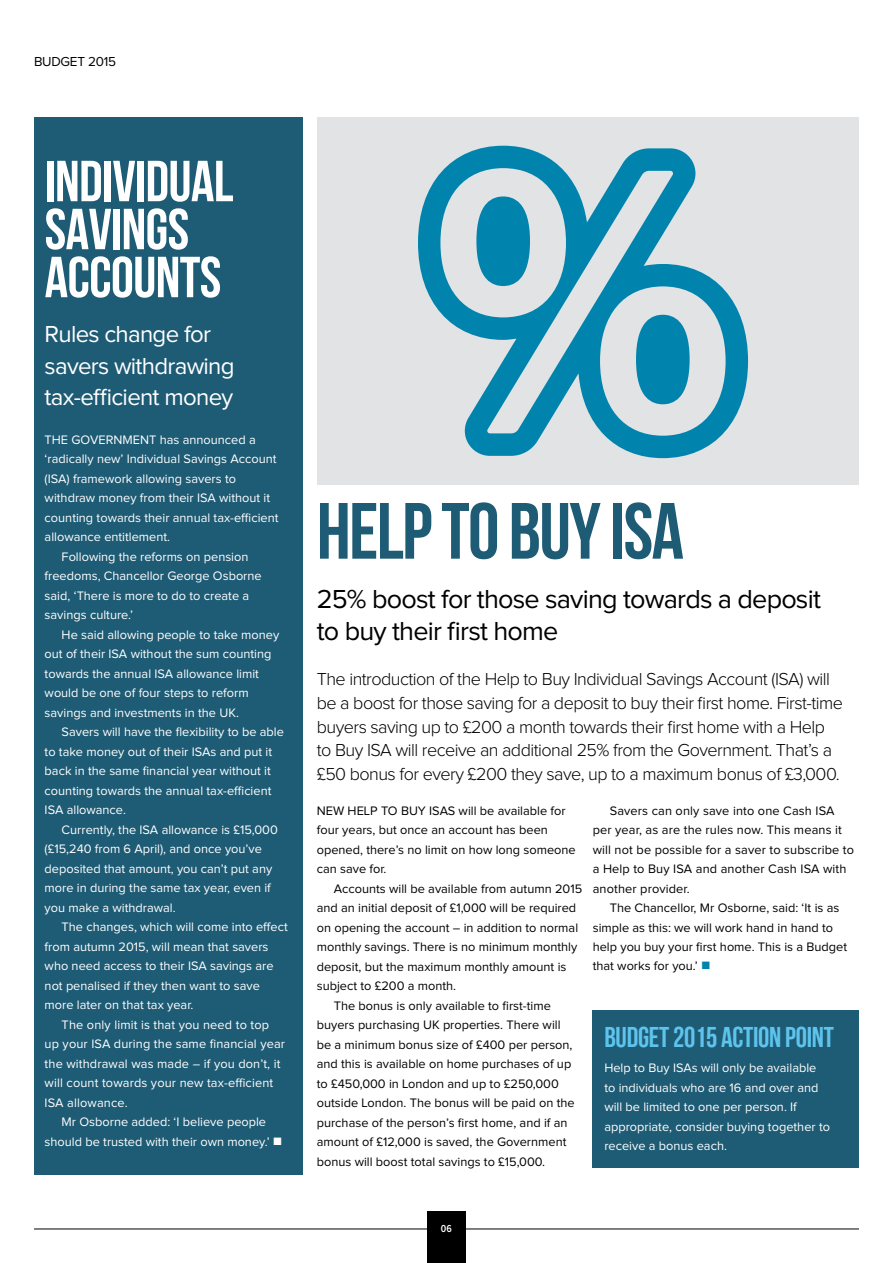
<style>
.page{position:relative;width:893px;height:1263px;background:#fff}
.page>*{position:absolute;margin:0;border:0;box-sizing:border-box;transform-origin:0 0}
.t1{font:79.5px "Bebas Neue";letter-spacing:-.02em;color:#1e5b74}
.t2{font:57.75px/48px "Bebas Neue";letter-spacing:-.01em;color:#fff}
.t3{font:28.5px "Bebas Neue";letter-spacing:-.01em;color:#5ec4ed}
.t4{font:27px/31.5px "Proxima Nova";letter-spacing:-.03em;color:#000}
.t5{font:24px/31.5px "Proxima Nova";letter-spacing:-.03em;color:#fff}
.t6{font:300 18px/24px "Proxima Nova";letter-spacing:-.03em;color:#000}
.t7{font:13.5px "Proxima Nova";letter-spacing:-.02em;color:#000}
.t8{font:12.75px/19.5px "Proxima Nova";color:#fff}
.t9{font:12.75px/19.5px "Proxima Nova";color:#000}
.t10{font:600 10.5px "Proxima Nova Cond";color:#fff}
.s1{color:#0084ae}
</style>
<div class="page">
<div style="left:317px;top:117px;width:542px;height:368px;background:#e2e3e4"></div>
<div style="left:34px;top:117px;width:269px;height:1057px;background:#1e5b74"></div>
<hr style="left:34px;top:1228px;width:825px;height:1px;background:#000">
<div style="left:427px;top:1212px;width:39px;height:51px;background:#000"></div>
<div style="left:593px;top:1010px;width:266px;height:157px;background:#1e5b74"></div>
<svg style="left:418px;top:146px;width:330px;height:312px"></svg>
<p class="t7" style="left:34px;top:55px;width:10px">BUD</p>
<p class="t7" style="left:61px;top:55px;width:57px">GET 2015</p>
<h2 class="t2" style="left:45px;top:156px;width:190px">INDIVIDUAL<br>SAVINGS<br>ACCOUNTS</h2>
<h3 class="t5" style="left:45px;top:319px;width:191px">Rules change for savers withdrawing tax-efficient money</h3>
<p class="t8" style="left:45px;top:430px;width:233px">The Government has announced a ‘radically new’ I ndividual Savings Account (ISA) framework allowing savers to withdraw money from their ISA</p>
<p class="t8" style="left:219px;top:489px;width:52px">without it</p>
<p class="t8" style="left:45px;top:508px;width:235px">counting towards their annual tax-efficient</p>
<p class="t8" style="left:45px;top:528px;width:127px">allowance entitlement.</p>
<p class="t8" style="left:62px;top:547px;width:188px">Following the reforms on pension</p>
<p class="t8" style="left:45px;top:567px;width:219px">freedoms, Chancellor George Osborne</p>
<p class="t8" style="left:45px;top:586px;width:206px">said, ‘There is more to do to create a</p>
<p class="t8" style="left:45px;top:606px;width:90px">savings culture.’</p>
<p class="t8" style="left:62px;top:625px;width:219px">He said allowing people to take money</p>
<p class="t8" style="left:45px;top:645px;width:71px">out of their ISA</p>
<p class="t8" style="left:45px;top:645px;width:228px;text-indent:86px">without the sum counting towards the annual ISA</p>
<p class="t8" style="left:45px;top:664px;width:216px;text-indent:132px">allowance limit would be one of four steps to reform savings and investments in the UK.</p>
<p class="t8" style="left:45px;top:723px;width:241px;text-indent:17px">Savers will have the flexibility to be able to take money out of their ISAs and put it back in the same financial year without it counting towards the annual tax-efficient<br>ISA</p>
<p class="t8" style="left:62px;top:801px;width:85px;text-indent:5px">allowance.<br>Currently, the ISA</p>
<p class="t8" style="left:45px;top:820px;width:235px;text-indent:117px">allowance is £15,000 (£15,240 from 6 April), and once you’ve deposited that amount, you can’t put any more in during the same tax year, even if you make a withdrawal.</p>
<p class="t8" style="left:45px;top:918px;width:245px;text-indent:17px">The changes, which will come into effect from autumn 2015, will mean that savers who need access to their ISA</p>
<p class="t8" style="left:45px;top:957px;width:231px;text-indent:166px">savings are not penalised if they then want to save more later on that tax year.</p>
<p class="t8" style="left:45px;top:1015px;width:226px;text-indent:17px">The only limit is that you need to top up your ISA</p>
<p class="t8" style="left:45px;top:1035px;width:242px;text-indent:69px">during the same financial year the withdrawal was made – if you don’t, it will count towards your new tax-efficient<br>ISA</p>
<p class="t8" style="left:67px;top:1093px;width:62px">allowance.</p>
<p class="t8" style="left:62px;top:1113px;width:206px">M r Osborne added: ‘I believe people</p>
<p class="t8" style="left:45px;top:1132px;width:239px">should be trusted with their own money.’ ■</p>
<h1 class="t1" style="left:317px;top:488px;width:369px">HELP TO BUY ISA</h1>
<h3 class="t4" style="left:317px;top:585px;width:506px">25% boost for those saving towards a deposit to buy their first home</h3>
<p class="t6" style="left:317px;top:667px;width:528px">The introduction of the Help to Buy Individual Savings Account (ISA) will be a boost for those saving for a deposit to buy their first home. First-time buyers saving up to £200 a month towards their first home with a Help to Buy ISA will receive an additional 25% from the Government. That’s a £50 bonus for every £200 they save, up to a maximum bonus of £3,000.</p>
<p class="t9" style="left:317px;top:801px;width:260px">N ew H elp to Buy ISAs will be available for four years, but once an account has been opened, there’s no limit on how long someone can save for.</p>
<p class="t9" style="left:334px;top:879px;width:250px">Accounts will be available from autumn 2015</p>
<p class="t9" style="left:317px;top:899px;width:261px">and an initial deposit of £1,000 will be required</p>
<p class="t9" style="left:317px;top:918px;width:263px">on opening the account – in addition to normal</p>
<p class="t9" style="left:317px;top:938px;width:262px">monthly savings. There is no minimum monthly</p>
<p class="t9" style="left:317px;top:957px;width:251px">deposit, but the maximum monthly amount is</p>
<p class="t9" style="left:317px;top:977px;width:141px">subject to £200 a month.</p>
<p class="t9" style="left:334px;top:996px;width:219px">The bonus is only available to first-time</p>
<p class="t9" style="left:317px;top:1015px;width:245px">buyers purchasing UK properties. There will</p>
<p class="t9" style="left:317px;top:1035px;width:257px">be a minimum bonus size of £400 per person,</p>
<p class="t9" style="left:317px;top:1054px;width:256px">and this is available on home purchases of up</p>
<p class="t9" style="left:317px;top:1074px;width:244px">to £450,000 in London and up to £250,000</p>
<p class="t9" style="left:317px;top:1093px;width:259px">outside London. The bonus will be paid on the</p>
<p class="t9" style="left:317px;top:1113px;width:252px">purchase of the person’s first home, and if an</p>
<p class="t9" style="left:317px;top:1132px;width:251px">amount of £12,000 is saved, the Government</p>
<p class="t9" style="left:317px;top:1152px;width:230px">bonus will boost total savings to £15,000.</p>
<p class="t9" style="left:593px;top:801px;width:263px;text-indent:17px">Savers can only save into one Cash ISA<br>per year, as are the rules now. This means it will not be possible for a saver to subscribe to a Help to Buy ISA</p>
<p class="t9" style="left:696px;top:859px;width:112px">and another Cash ISA</p>
<p class="t9" style="left:823px;top:859px;width:25px">with</p>
<p class="t9" style="left:593px;top:879px;width:99px">another provider.</p>
<p class="t9" style="left:610px;top:898px;width:231px">The Chancellor, M r Osborne, said: ‘It is as</p>
<p class="t9" style="left:593px;top:918px;width:242px">simple as this: we will work hand in hand to</p>
<p class="t9" style="left:593px;top:937px;width:256px">help you buy your first home. This is a Budget</p>
<p class="t9" style="left:593px;top:957px;width:119px">that works for you.’ <span class="s1">■</span></p>
<h3 class="t3" style="left:604px;top:1021px;width:231px">BUDGET 2015 ACTION POINT</h3>
<p class="t8" style="left:604px;top:1059px;width:227px">Help to Buy ISAs will only be available to individuals who are 16 and over and will be limited to one per person. If appropriate, consider buying together to receive a bonus each.</p>
<p class="t10" style="left:441px;top:1224px;width:12px">06</p>
</div>
